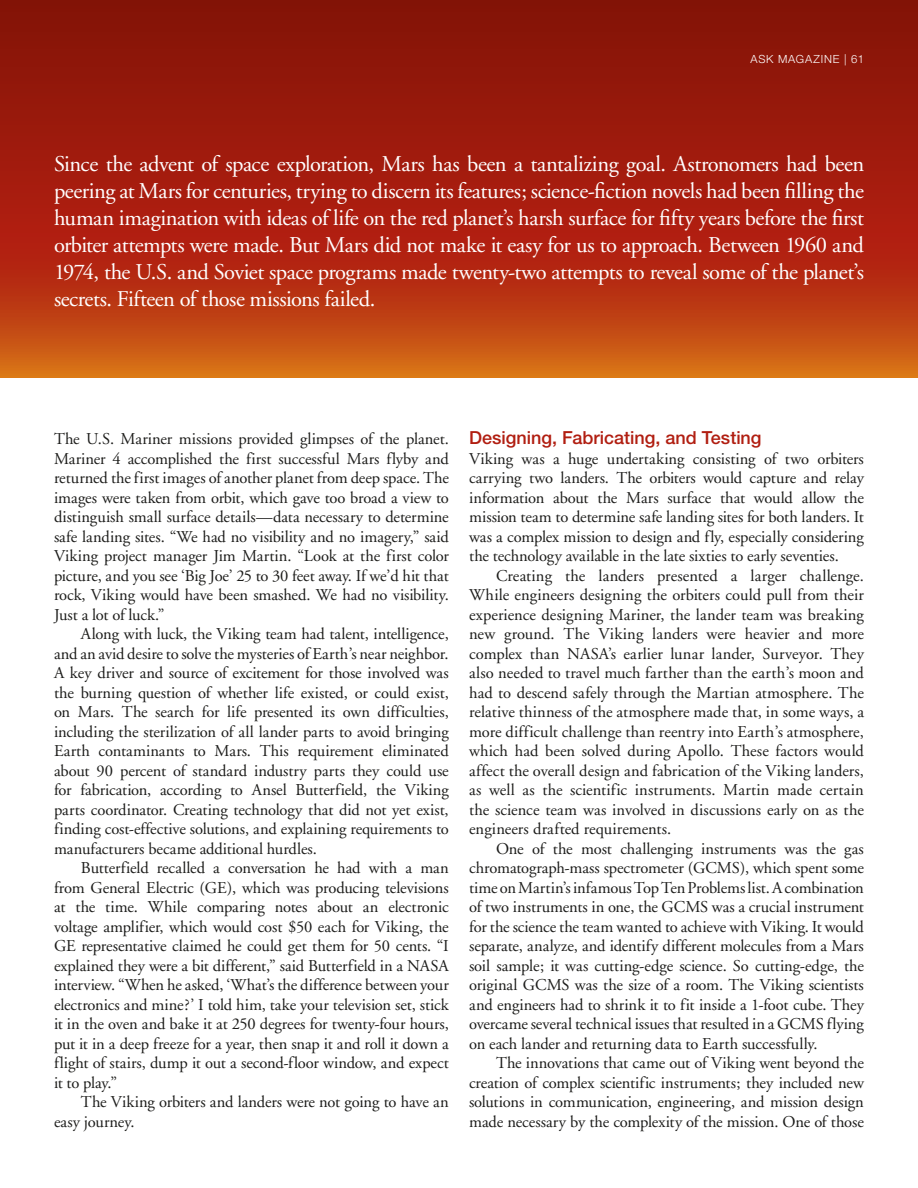
<style>
.page{position:relative;width:918px;height:1188px;background:#fff}
.page>*{position:absolute;margin:0;border:0;box-sizing:border-box;transform-origin:0 0}
.t1{font:22.5px/27px "Adobe Garamond";letter-spacing:-.02em;color:#fff;text-align:justify}
.t2{font:500 18px "Helvetica Neue";color:#b11e11}
.t3{font:16.5px "Adobe Garamond";letter-spacing:-.005em;color:#1c1c1a}
.t4{font:300 11.25px "Helvetica Neue";letter-spacing:.075em;color:#fff}
</style>
<div class="page">
<svg style="left:0;top:0;width:918px;height:378px;background:#a7270e"></svg>
<p class="t4" style="left:750px;top:52px;width:115px">ASK MAGAZINE | 61</p>
<p class="t1" style="left:54px;top:151px;width:812px">Since the advent of space exploration, Mars has been a tantalizing goal. Astronomers had been peering at Mars for centuries, trying to discern its features; science-fiction novels had been filling the human imagination with ideas of life on the red planet’s harsh surface for fifty years before the first orbiter attempts were made. But Mars did not make it easy for us to approach. Between 1960 and 1974, the U.S. and Soviet space programs made twenty-two attempts to reveal some of the planet’s secrets. Fifteen of those missions failed.</p>
<p class="t3" style="left:54px;top:430px;width:396px">The U.S. Mariner missions provided glimpses of the planet.</p>
<p class="t3" style="left:54px;top:449px;width:396px">Mariner 4 accomplished the first successful Mars flyby and</p>
<p class="t3" style="left:54px;top:469px;width:396px">returned the first images of another planet from deep space. The</p>
<p class="t3" style="left:54px;top:488px;width:396px">images were taken from orbit, which gave too broad a view to</p>
<p class="t3" style="left:54px;top:508px;width:396px">distinguish small surface details—data necessary to determine</p>
<p class="t3" style="left:54px;top:527px;width:396px">safe landing sites. “We had no visibility and no imagery,” said</p>
<p class="t3" style="left:54px;top:547px;width:396px">Viking project manager Jim Martin. “Look at the first color</p>
<p class="t3" style="left:54px;top:566px;width:396px">picture, and you see ‘Big Joe’ 25 to 30 feet away. If we’d hit that</p>
<p class="t3" style="left:54px;top:586px;width:396px">rock, Viking would have been smashed. We had no visibility.</p>
<p class="t3" style="left:54px;top:605px;width:112px">Just a lot of luck.”</p>
<p class="t3" style="left:81px;top:625px;width:369px">Along with luck, the Viking team had talent, intelligence,</p>
<p class="t3" style="left:54px;top:644px;width:396px">and an avid desire to solve the mysteries of Earth’s near neighbor.</p>
<p class="t3" style="left:54px;top:664px;width:396px">A key driver and source of excitement for those involved was</p>
<p class="t3" style="left:54px;top:683px;width:396px">the burning question of whether life existed, or could exist,</p>
<p class="t3" style="left:54px;top:703px;width:396px">on Mars. The search for life presented its own difficulties,</p>
<p class="t3" style="left:54px;top:723px;width:396px">including the sterilization of all lander parts to avoid bringing</p>
<p class="t3" style="left:54px;top:742px;width:396px">Earth contaminants to Mars. This requirement eliminated</p>
<p class="t3" style="left:54px;top:762px;width:396px">about 90 percent of standard industry parts they could use</p>
<p class="t3" style="left:54px;top:781px;width:396px">for fabrication, according to Ansel Butterfield, the Viking</p>
<p class="t3" style="left:54px;top:801px;width:396px">parts coordinator. Creating technology that did not yet exist,</p>
<p class="t3" style="left:54px;top:820px;width:396px">finding cost-effective solutions, and explaining requirements to</p>
<p class="t3" style="left:54px;top:840px;width:264px">manufacturers became additional hurdles.</p>
<p class="t3" style="left:81px;top:859px;width:369px">Butterfield recalled a conversation he had with a man</p>
<p class="t3" style="left:54px;top:879px;width:396px">from General Electric (GE), which was producing televisions</p>
<p class="t3" style="left:54px;top:898px;width:396px">at the time. While comparing notes about an electronic</p>
<p class="t3" style="left:54px;top:918px;width:396px">voltage amplifier, which would cost $50 each for Viking, the</p>
<p class="t3" style="left:54px;top:937px;width:396px">GE representative claimed he could get them for 50 cents. “I</p>
<p class="t3" style="left:54px;top:957px;width:396px">explained they were a bit different,” said Butterfield in a NASA</p>
<p class="t3" style="left:54px;top:976px;width:396px">interview. “When he asked, ‘What’s the difference between your</p>
<p class="t3" style="left:54px;top:996px;width:396px">electronics and mine?’ I told him, take your television set, stick</p>
<p class="t3" style="left:54px;top:1015px;width:396px">it in the oven and bake it at 250 degrees for twenty-four hours,</p>
<p class="t3" style="left:54px;top:1035px;width:396px">put it in a deep freeze for a year, then snap it and roll it down a</p>
<p class="t3" style="left:54px;top:1054px;width:396px">flight of stairs, dump it out a second-floor window, and expect</p>
<p class="t3" style="left:54px;top:1074px;width:65px">it to play.”</p>
<p class="t3" style="left:81px;top:1093px;width:369px">The Viking orbiters and landers were not going to have an</p>
<p class="t3" style="left:54px;top:1113px;width:82px">easy journey.</p>
<p class="t2" style="left:469px;top:427px;width:294px">Designing, Fabricating, and Testing</p>
<p class="t3" style="left:469px;top:449px;width:396px">Viking was a huge undertaking consisting of two orbiters</p>
<p class="t3" style="left:469px;top:469px;width:396px">carrying two landers. The orbiters would capture and relay</p>
<p class="t3" style="left:469px;top:488px;width:396px">information about the Mars surface that would allow the</p>
<p class="t3" style="left:469px;top:508px;width:396px">mission team to determine safe landing sites for both landers. It</p>
<p class="t3" style="left:469px;top:527px;width:396px">was a complex mission to design and fly, especially considering</p>
<p class="t3" style="left:469px;top:547px;width:371px">the technology available in the late sixties to early seventies.</p>
<p class="t3" style="left:496px;top:566px;width:369px">Creating the landers presented a larger challenge.</p>
<p class="t3" style="left:469px;top:586px;width:396px">While engineers designing the orbiters could pull from their</p>
<p class="t3" style="left:469px;top:605px;width:396px">experience designing Mariner, the lander team was breaking</p>
<p class="t3" style="left:469px;top:625px;width:396px">new ground. The Viking landers were heavier and more</p>
<p class="t3" style="left:469px;top:644px;width:396px">complex than NASA’s earlier lunar lander, Surveyor. They</p>
<p class="t3" style="left:469px;top:664px;width:396px">also needed to travel much farther than the earth’s moon and</p>
<p class="t3" style="left:469px;top:683px;width:396px">had to descend safely through the Martian atmosphere. The</p>
<p class="t3" style="left:469px;top:703px;width:396px">relative thinness of the atmosphere made that, in some ways, a</p>
<p class="t3" style="left:469px;top:723px;width:396px">more difficult challenge than reentry into Earth’s atmosphere,</p>
<p class="t3" style="left:469px;top:742px;width:396px">which had been solved during Apollo. These factors would</p>
<p class="t3" style="left:469px;top:762px;width:396px">affect the overall design and fabrication of the Viking landers,</p>
<p class="t3" style="left:469px;top:781px;width:396px">as well as the scientific instruments. Martin made certain</p>
<p class="t3" style="left:469px;top:801px;width:396px">the science team was involved in discussions early on as the</p>
<p class="t3" style="left:469px;top:820px;width:204px">engineers drafted requirements.</p>
<p class="t3" style="left:496px;top:840px;width:369px">One of the most challenging instruments was the gas</p>
<p class="t3" style="left:469px;top:859px;width:396px">chromatograph-mass spectrometer (GCMS), which spent some</p>
<p class="t3" style="left:469px;top:879px;width:396px">time on Martin’s infamous Top Ten Problems list. A combination</p>
<p class="t3" style="left:469px;top:898px;width:396px">of two instruments in one, the GCMS was a crucial instrument</p>
<p class="t3" style="left:469px;top:918px;width:396px">for the science the team wanted to achieve with Viking. It would</p>
<p class="t3" style="left:469px;top:937px;width:396px">separate, analyze, and identify different molecules from a Mars</p>
<p class="t3" style="left:469px;top:957px;width:396px">soil sample; it was cutting-edge science. So cutting-edge, the</p>
<p class="t3" style="left:469px;top:976px;width:396px">original GCMS was the size of a room. The Viking scientists</p>
<p class="t3" style="left:469px;top:996px;width:396px">and engineers had to shrink it to fit inside a 1-foot cube. They</p>
<p class="t3" style="left:469px;top:1015px;width:396px">overcame several technical issues that resulted in a GCMS flying</p>
<p class="t3" style="left:469px;top:1035px;width:350px">on each lander and returning data to Earth successfully.</p>
<p class="t3" style="left:496px;top:1054px;width:369px">The innovations that came out of Viking went beyond the</p>
<p class="t3" style="left:469px;top:1074px;width:396px">creation of complex scientific instruments; they included new</p>
<p class="t3" style="left:469px;top:1093px;width:396px">solutions in communication, engineering, and mission design</p>
<p class="t3" style="left:469px;top:1113px;width:396px">made necessary by the complexity of the mission. One of those</p>
</div>
